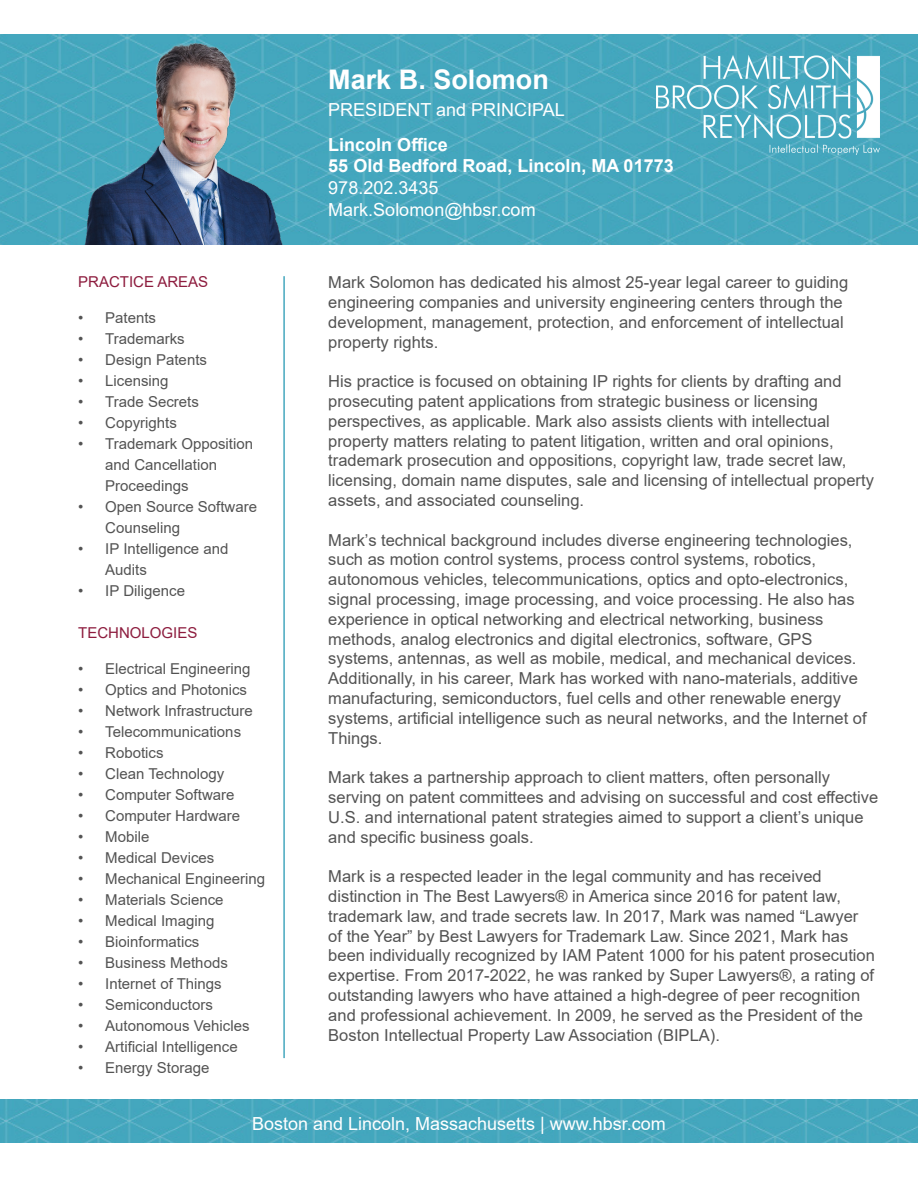
<style>
.page{position:relative;width:918px;height:1188px;background:#fff}
.page>*{position:absolute;margin:0;border:0;box-sizing:border-box;transform-origin:0 0}
.t1{font:700 27px "Arial";color:#fff}
.t2{font:18px "Arial";color:#fff}
.t3{font:700 18px "Arial";color:#fff}
.t4{font:16.5px/19.8px "Arial";color:#535353}
.t5{font:15px/21px "Arial";color:#535353}
.t6{font:15px "Arial";color:#8d1c3e}
</style>
<div class="page">
<img style="left:0;top:35px;width:918px;height:209px">
<img style="left:657px;top:55px;width:222px;height:100px">
<img style="left:0;top:1099px;width:918px;height:44px">
<hr style="left:283px;top:276px;width:2px;height:782px;background:#45a7be">
<img style="left:78px;top:43px;width:216px;height:201px">
<p class="t6" style="left:78px;top:272px;width:132px">PRACTICE AREAS</p>
<p class="t5" style="left:78px;top:307px;width:79px">• Patents</p>
<p class="t5" style="left:78px;top:328px;width:108px">• Trademarks</p>
<p class="t5" style="left:78px;top:349px;width:130px">• Design Patents</p>
<p class="t5" style="left:78px;top:370px;width:92px">• Licensing</p>
<p class="t5" style="left:78px;top:391px;width:122px">• Trade Secrets</p>
<p class="t5" style="left:78px;top:412px;width:100px">• Copyrights</p>
<p class="t5" style="left:105px;top:433px;width:149px;text-indent:-27px">• Trademark Opposition and Cancellation<br>Proceedings</p>
<p class="t5" style="left:105px;top:496px;width:153px;text-indent:-27px">• Open Source Software<br>Counseling</p>
<p class="t5" style="left:105px;top:538px;width:125px;text-indent:-27px">• IP Intelligence and<br>Audits</p>
<p class="t5" style="left:78px;top:580px;width:108px">• IP Diligence</p>
<p class="t6" style="left:78px;top:623px;width:121px">TECHNOLOGIES</p>
<p class="t5" style="left:78px;top:658px;width:174px">• Electrical Engineering</p>
<p class="t5" style="left:78px;top:679px;width:170px">• Optics and Photonics</p>
<p class="t5" style="left:78px;top:700px;width:176px">• Network Infrastructure</p>
<p class="t5" style="left:78px;top:721px;width:164px">• Telecommunications</p>
<p class="t5" style="left:78px;top:742px;width:87px">• Robotics</p>
<p class="t5" style="left:78px;top:763px;width:147px">• Clean Technology</p>
<p class="t5" style="left:78px;top:784px;width:158px">• Computer Software</p>
<p class="t5" style="left:78px;top:805px;width:164px">• Computer Hardware</p>
<p class="t5" style="left:78px;top:826px;width:73px">• Mobile</p>
<p class="t5" style="left:78px;top:847px;width:138px">• Medical Devices</p>
<p class="t5" style="left:78px;top:868px;width:188px">• Mechanical Engineering</p>
<p class="t5" style="left:78px;top:889px;width:147px">• Materials Science</p>
<p class="t5" style="left:78px;top:910px;width:138px">• Medical Imaging</p>
<p class="t5" style="left:78px;top:931px;width:123px">• Bioinformatics</p>
<p class="t5" style="left:78px;top:952px;width:151px">• Business Methods</p>
<p class="t5" style="left:78px;top:973px;width:145px">• Internet of Things</p>
<p class="t5" style="left:78px;top:994px;width:136px">• Semiconductors</p>
<p class="t5" style="left:78px;top:1015px;width:173px">• Autonomous Vehicles</p>
<p class="t5" style="left:78px;top:1036px;width:161px">• Artificial Intelligence</p>
<p class="t5" style="left:78px;top:1057px;width:133px">• Energy Storage</p>
<p class="t1" style="left:328px;top:60px;width:222px">Mark B. Solomon</p>
<p class="t2" style="left:328px;top:97px;width:238px">PRESIDENT and PRINCIPAL</p>
<p class="t3" style="left:328px;top:132px;width:121px">Lincoln Office</p>
<p class="t3" style="left:328px;top:153px;width:347px">55 Old Bedford Road, Lincoln, MA 01773</p>
<p class="t2" style="left:328px;top:175px;width:112px">978.202.3435</p>
<p class="t2" style="left:328px;top:197px;width:209px">Mark.Solomon@hbsr.com</p>
<p class="t4" style="left:328px;top:272px;width:521px">Mark Solomon has dedicated his almost 25-year legal career to guiding engineering companies and university engineering centers through the development, management, protection, and enforcement of intellectual property rights.</p>
<p class="t4" style="left:328px;top:371px;width:547px">His practice is focused on obtaining IP rights for clients by drafting and prosecuting patent applications from strategic business or licensing perspectives, as applicable. Mark also assists clients with intellectual property matters relating to patent litigation, written and oral opinions, trademark prosecution and oppositions, copyright law, trade secret law, licensing, domain name disputes, sale and licensing of intellectual property assets, and associated counseling.</p>
<p class="t4" style="left:328px;top:530px;width:540px">Mark’s technical background includes diverse engineering technologies, such as motion control systems, process control systems, robotics, autonomous vehicles, telecommunications, optics and opto-electronics, signal processing, image processing, and voice processing. He also has experience in optical networking and electrical networking, business methods, analog electronics and digital electronics, software, GPS systems, antennas, as well as mobile, medical, and mechanical devices.<br>Additionally, in his career, Mark has worked with nano-materials, additive manufacturing, semiconductors, fuel cells and other renewable energy systems, artificial intelligence such as neural networks, and the Internet of Things.</p>
<p class="t4" style="left:328px;top:767px;width:551px">Mark takes a partnership approach to client matters, often personally serving on patent committees and advising on successful and cost effective U.S. and international patent strategies aimed to support a client’s unique and specific business goals.</p>
<p class="t4" style="left:328px;top:866px;width:548px">Mark is a respected leader in the legal community and has received distinction in The Best Lawyers® in America since 2016 for patent law, trademark law, and trade secrets law. In 2017, Mark was named “Lawyer of the Year” by Best Lawyers for Trademark Law. Since 2021, Mark has been individually recognized by IAM Patent 1000 for his patent prosecution expertise. From 2017-2022, he was ranked by Super Lawyers®, a rating of outstanding lawyers who have attained a high-degree of peer recognition and professional achievement. In 2009, he served as the President of the Boston Intellectual Property Law Association (BIPLA).</p>
<p class="t2" style="left:252px;top:1111px;width:415px">Boston and Lincoln, Massachusetts | www.hbsr.com</p>
</div>
